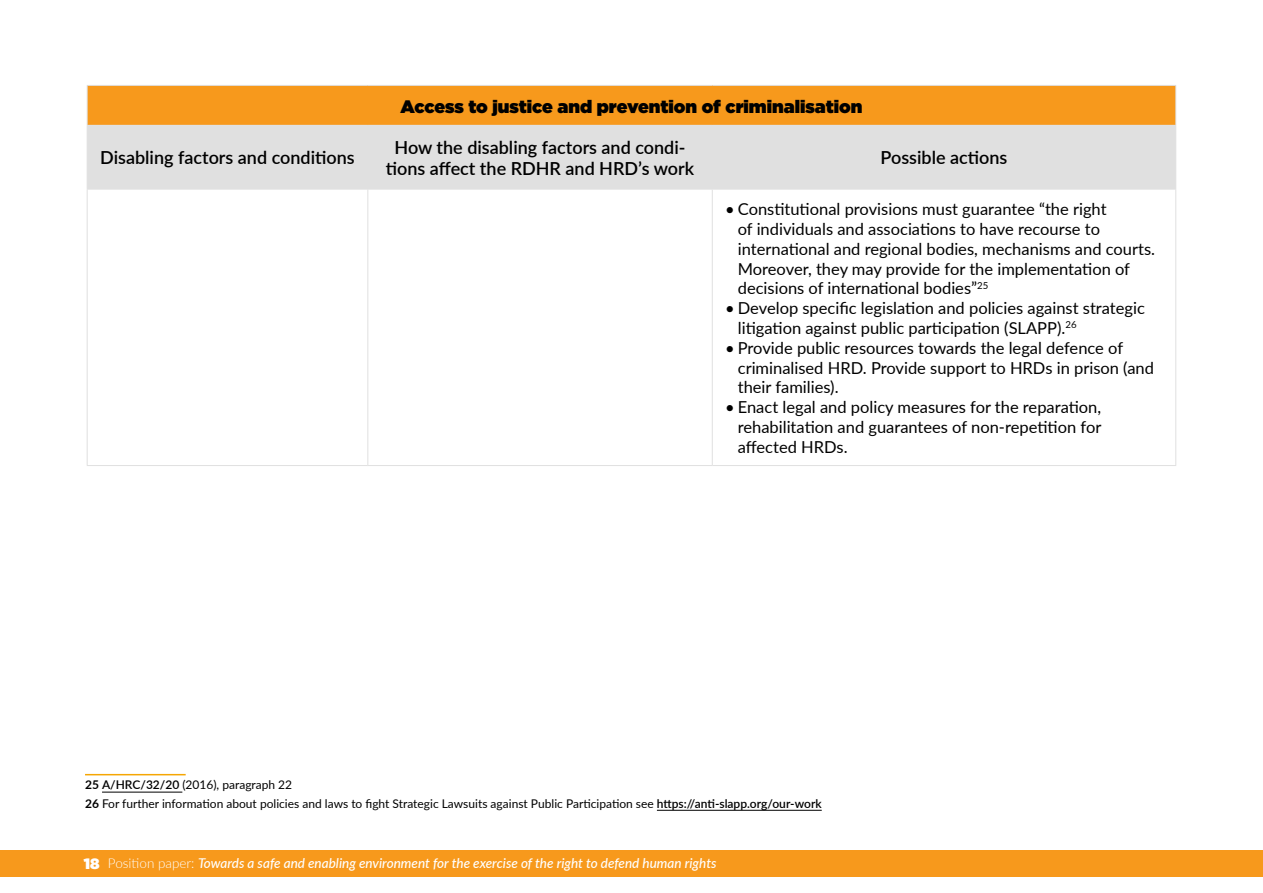
<style>
.page{position:relative;width:1263px;height:893px;background:#fff}
.page>*{position:absolute;margin:0;border:0;box-sizing:border-box;transform-origin:0 0}
.t1{font:600 18px/21.6px "Lato";color:#000;text-align:center}
.t2{font:900 18px "Gotham";color:#000}
.t3{font:16.5px/19.8px "Lato";color:#000}
.t4{font:italic 500 13.5px "Lato";color:#fff}
.t5{font:12px "Lato";color:#000}
.s1{font-weight:700}
.s2{font-weight:600}
.s3{font-family:"Gotham";font-weight:900;font-style:normal;font-size:15px}
.s4{font-weight:300;font-style:normal}
</style>
<div class="page">
<div style="left:0;top:851px;width:1263px;height:26px;background:#f7991c"></div>
<div style="left:87px;top:85px;width:1089px;height:40px;background:#f7991c"></div>
<div style="left:88px;top:126px;width:1087px;height:63px;background:#e0e0e0"></div>
<hr style="left:87px;top:85px;width:281px;height:1px;background:#e0e0e0">
<hr style="left:87px;top:86px;width:1px;height:39px;background:#e0e0e0">
<hr style="left:368px;top:85px;width:344px;height:1px;background:#e0e0e0">
<hr style="left:712px;top:85px;width:464px;height:1px;background:#e0e0e0">
<hr style="left:1175px;top:86px;width:1px;height:39px;background:#e0e0e0">
<hr style="left:87px;top:125px;width:281px;height:1px;background:#e0e0e0">
<hr style="left:87px;top:126px;width:1px;height:63px;background:#e0e0e0">
<hr style="left:368px;top:125px;width:344px;height:1px;background:#e0e0e0">
<hr style="left:367px;top:126px;width:1px;height:63px;background:#e0e0e0">
<hr style="left:712px;top:125px;width:464px;height:1px;background:#e0e0e0">
<hr style="left:712px;top:126px;width:1px;height:63px;background:#e0e0e0">
<hr style="left:1175px;top:126px;width:1px;height:63px;background:#e0e0e0">
<hr style="left:87px;top:189px;width:281px;height:1px;background:#e0e0e0">
<hr style="left:87px;top:189px;width:1px;height:276px;background:#e0e0e0">
<hr style="left:368px;top:189px;width:344px;height:1px;background:#e0e0e0">
<hr style="left:367px;top:189px;width:1px;height:276px;background:#e0e0e0">
<hr style="left:712px;top:189px;width:464px;height:1px;background:#e0e0e0">
<hr style="left:712px;top:189px;width:1px;height:276px;background:#e0e0e0">
<hr style="left:1175px;top:189px;width:1px;height:276px;background:#e0e0e0">
<hr style="left:87px;top:465px;width:281px;height:1px;background:#e0e0e0">
<hr style="left:368px;top:465px;width:344px;height:1px;background:#e0e0e0">
<hr style="left:712px;top:465px;width:464px;height:1px;background:#e0e0e0">
<hr style="left:102px;top:792px;width:80px;height:1px;background:#000">
<hr style="left:657px;top:810px;width:165px;height:1px;background:#000">
<hr style="left:85px;top:774px;width:101px;height:1px;background:#f5a603">
<p class="t2" style="left:401px;top:93px;width:463px">Access to justice and prevention of criminalisation</p>
<p class="t1" style="left:100px;top:146px;width:256px">Disabling factors and conditions</p>
<p class="t1" style="left:386px;top:136px;width:310px">How the disabling factors and condi&shy;tions affect the RDHR and HRD’s work</p>
<p class="t1" style="left:881px;top:146px;width:128px">Possible actions</p>
<p class="t3" style="left:738px;top:199px;width:419px;text-indent:-13px">• Constitutional provisions must guarantee “the right<br>of individuals and associations to have recourse to international and regional bodies, mechanisms and courts.<br>Moreover, they may provide for the implementation of decisions of international bodies”<sup>25</sup></p>
<p class="t3" style="left:738px;top:298px;width:409px;text-indent:-13px">• Develop specific legislation and policies against strategic litigation against public participation (SLAPP).<sup>26</sup></p>
<p class="t3" style="left:738px;top:337px;width:418px;text-indent:-13px">• Provide public resources towards the legal defence of criminalised HRD. Provide support to HRDs in prison (and their families).</p>
<p class="t3" style="left:738px;top:397px;width:365px;text-align:justify;text-indent:-13px">• Enact legal and policy measures for the reparation, rehabilitation and guarantees of non-repetition for affected HRDs.</p>
<p class="t5" style="left:85px;top:776px;width:209px"><span class="s1">25</span> <span class="s2">A/HRC/32/20</span> (2016), paragraph 22</p>
<p class="t5" style="left:85px;top:794px;width:738px"><span class="s1">26</span> For further information about policies and laws to fight Strategic Lawsuits against Public Participation see <span class="s2">https://anti-slapp.org/our-work</span></p>
<p class="t4" style="left:84px;top:853px;width:634px"><span class="s3">18</span> <span class="s4">Position paper:</span> Towards a safe and enabling environment for the exercise of the right to defend human rights</p>
</div>
